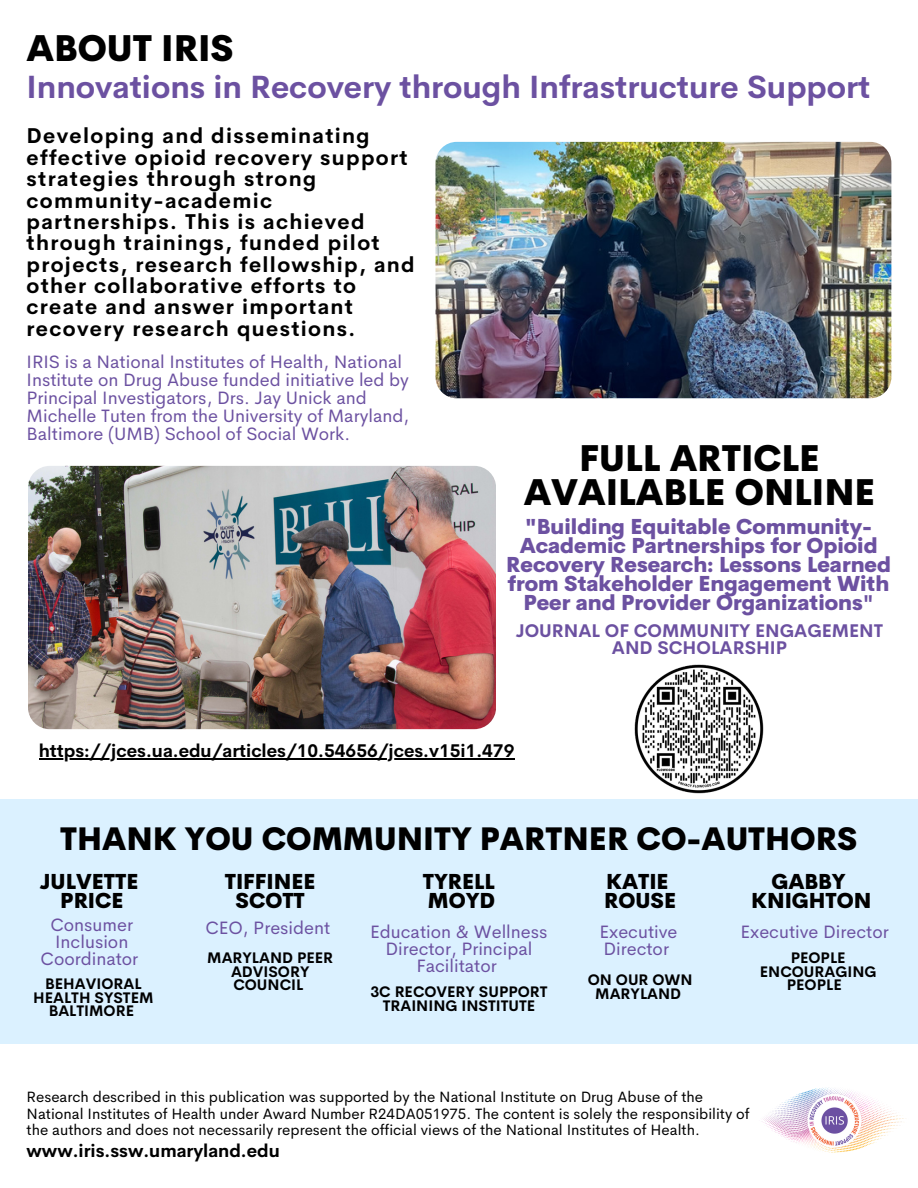
<style>
.page{position:relative;width:918px;height:1188px;background:#fff}
.page>*{position:absolute;margin:0;border:0;box-sizing:border-box;transform-origin:0 0}
.t1{font:800 36px/33.8px "Cerebri Sans";color:#000;text-align:center}
.t2{font:700 31.5px "Cerebri Sans";color:#6c51a1}
.t3{font:800 31.5px "Cerebri Sans";color:#000}
.t4{font:700 21px/21.3px "Cerebri Sans";letter-spacing:.065em;color:#000}
.t5{font:800 21px/19.2px "Cerebri Sans";color:#6c51a1;text-align:center}
.t6{font:800 21px/19.2px "Cerebri Sans";color:#000;text-align:center}
.t7{font:18px/16.8px "Cerebri Sans";color:#6c51a1}
.t8{font:700 18px "Cerebri Sans";color:#000}
.t9{font:700 18px/16.8px "Cerebri Sans";color:#6c51a1;text-align:center}
.t10{font:15px/16.8px "Cerebri Sans";color:#000}
.t11{font:700 15px/13.5px "Cerebri Sans";color:#000;text-align:center}
.s1{font-weight:700}
</style>
<div class="page">
<img style="left:694px;top:1043px;width:224px;height:110px">
<img style="left:436px;top:142px;width:455px;height:256px;border-radius:21px">
<img style="left:28px;top:466px;width:468px;height:263px;border-radius:22px">
<hr style="left:39px;top:758px;width:476px;height:2px;background:#000">
<div style="left:0;top:799px;width:918px;height:244px;background:#dbf1ff"></div>
<img style="left:634px;top:664px;width:130px;height:130px">
<h1 class="t1" style="left:27px;top:31px;width:209px">ABOUT IRIS</h1>
<h2 class="t2" style="left:27px;top:67px;width:845px">Innovations in Recovery through Infrastructure Support</h2>
<p class="t4" style="left:27px;top:125px;width:390px">Developing and disseminating effective opioid recovery support strategies through strong community-academic partnerships. This is achieved through trainings, funded pilot projects, research fellowship, and other collaborative efforts to create and answer important recovery research questions.</p>
<p class="t7" style="left:27px;top:353px;width:384px;line-height:18px">IRIS is a National Institutes of Health, National Institute on Drug Abuse funded initiative led by Principal Investigators, Drs. Jay Unick and Michelle Tuten from the University of Maryland, Baltimore (UMB) School of Social Work.</p>
<h1 class="t1" style="left:524px;top:442px;width:353px">FULL ARTICLE<br>AVAILABLE ONLINE</h1>
<p class="t5" style="left:506px;top:517px;width:386px">"Building Equitable Community-Academic Partnerships for Opioid Recovery Research: Lessons Learned from Stakeholder Engagement With Peer and Provider Organizations<span class="s1">"</span></p>
<p class="t9" style="left:516px;top:623px;width:369px">JOURNAL OF COMMUNITY ENGAGEMENT<br>AND SCHOLARSHIP</p>
<p class="t8" style="left:39px;top:739px;width:477px">https://jces.ua.edu/articles/10.54656/jces.v15i1.479</p>
<h2 class="t3" style="left:60px;top:818px;width:799px">THANK YOU COMMUNITY PARTNER CO-AUTHORS</h2>
<p class="t6" style="left:40px;top:872px;width:100px">JULVETTE<br>PRICE</p>
<p class="t7" style="left:41px;top:916px;width:99px;text-align:center">Consumer<br>Inclusion<br>Coordinator</p>
<p class="t11" style="left:33px;top:977px;width:122px">BEHAVIORAL<br>HEALTH SYSTEM<br>BALTIMORE</p>
<p class="t6" style="left:225px;top:872px;width:92px">TIFFINEE<br>SCOTT</p>
<p class="t6" style="left:423px;top:872px;width:74px;text-align:left">TYRELL<br>MOYD</p>
<p class="t6" style="left:604px;top:872px;width:73px;text-align:left">KATIE<br>ROUSE</p>
<p class="t6" style="left:751px;top:872px;width:122px">GABBY<br>KNIGHTON</p>
<p class="t7" style="left:205px;top:920px;width:126px">CEO, President</p>
<p class="t11" style="left:207px;top:951px;width:127px">MARYLAND PEER<br>ADVISORY<br>COUNCIL</p>
<p class="t7" style="left:370px;top:923px;width:179px;text-align:center">Education &amp; Wellness<br>Director, Principal<br>Facilitator</p>
<p class="t11" style="left:370px;top:985px;width:179px">3C RECOVERY SUPPORT<br>TRAINING INSTITUTE</p>
<p class="t7" style="left:600px;top:923px;width:79px">Executive<br>Director</p>
<p class="t11" style="left:588px;top:973px;width:106px">ON OUR OWN<br>MARYLAND</p>
<p class="t7" style="left:741px;top:923px;width:150px">Executive Director</p>
<p class="t11" style="left:760px;top:951px;width:118px">PEOPLE<br>ENCOURAGING<br>PEOPLE</p>
<p class="t10" style="left:27px;top:1088px;width:725px">Research described in this publication was supported by the National Institute on Drug Abuse of the<br>National Institutes of Health under Award Number R24DA051975. The content is solely the responsibility of the authors and does not necessarily represent the official views of the National Institutes of Health.</p>
<p class="t8" style="left:27px;top:1139px;width:255px">www.iris.ssw.umaryland.edu</p>
</div>
